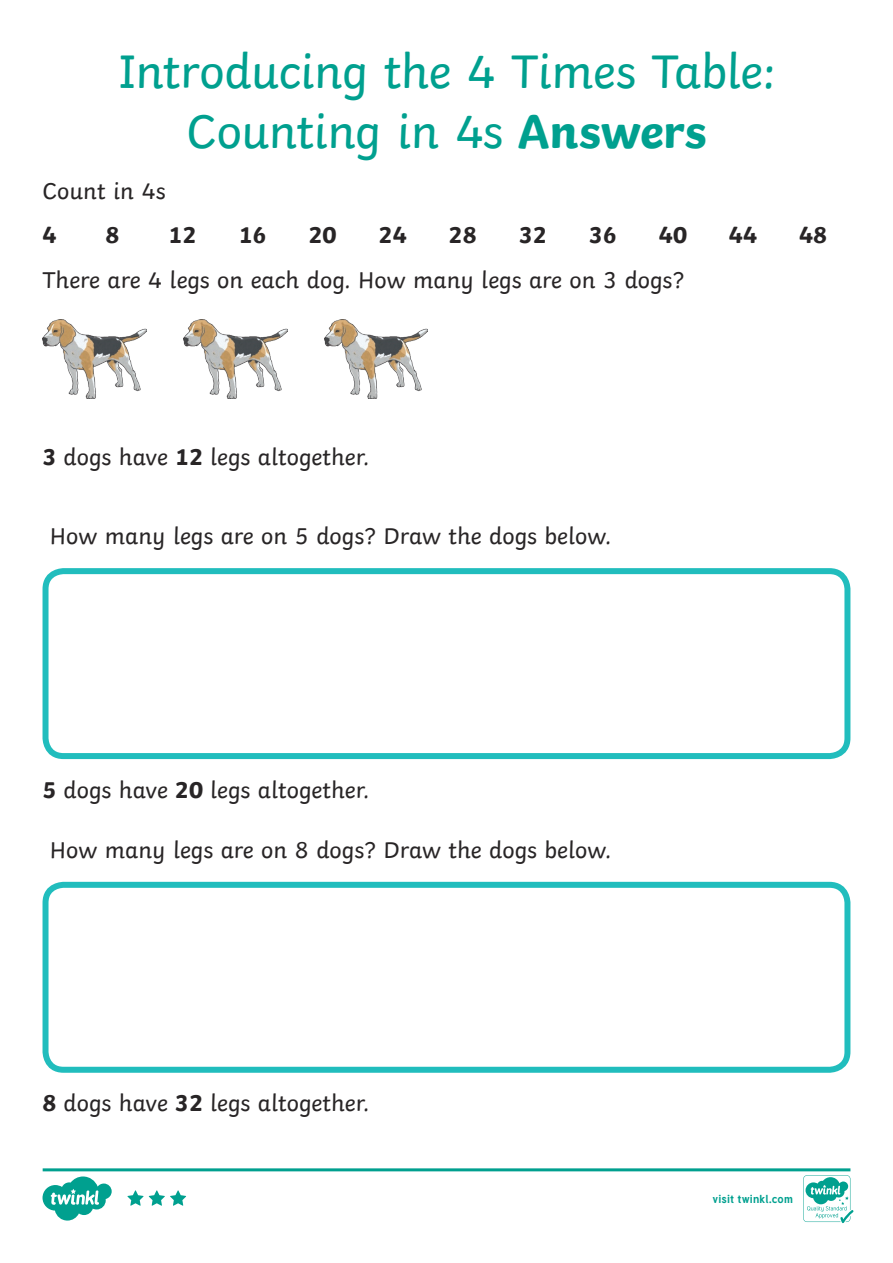
<style>
.page{position:relative;width:893px;height:1263px;background:#fff}
.page>*{position:absolute;margin:0;border:0;box-sizing:border-box;transform-origin:0 0}
.Heading_1{font:49.5px/59.4px "Twinkl";letter-spacing:-.015em;color:#00a08f;text-align:center}
.KS1_Body_Copy{font:24px "Twinkl";color:#282526}
.KS1_Body_Copy-2{font:700 24px "Twinkl";color:#282526}
.t1{font:700 11.4px "Tuffy";letter-spacing:.015em;color:#00a08f}
.s1{font-weight:700}
</style>
<div class="page">
<img style="left:43px;top:320px;width:103px;height:79px">
<img style="left:183px;top:320px;width:104px;height:79px">
<img style="left:324px;top:320px;width:104px;height:79px">
<div style="left:43px;top:568px;width:807px;height:191px;border:6px solid #21bdbd;border-radius:18px"></div>
<div style="left:43px;top:882px;width:807px;height:191px;border:6px solid #21bdbd;border-radius:18px"></div>
<svg style="left:43px;top:1168px;width:810px;height:55px"></svg>
<p class="Heading_1" style="left:118px;top:37px;width:659px">Introducing the 4 Times Table:<br>Counting in 4s <span class="s1">Answers</span></p>
<p class="KS1_Body_Copy" style="left:43px;top:173px;width:125px">Count in 4s</p>
<p class="KS1_Body_Copy-2" style="left:43px;top:215px;width:16px">4</p>
<p class="KS1_Body_Copy-2" style="left:105px;top:215px;width:16px">8</p>
<p class="KS1_Body_Copy-2" style="left:168px;top:215px;width:30px">12</p>
<p class="KS1_Body_Copy-2" style="left:238px;top:215px;width:30px">16</p>
<p class="KS1_Body_Copy-2" style="left:308px;top:215px;width:30px">20</p>
<p class="KS1_Body_Copy-2" style="left:379px;top:215px;width:30px">24</p>
<p class="KS1_Body_Copy-2" style="left:449px;top:215px;width:30px">28</p>
<p class="KS1_Body_Copy-2" style="left:519px;top:215px;width:30px">32</p>
<p class="KS1_Body_Copy-2" style="left:589px;top:215px;width:30px">36</p>
<p class="KS1_Body_Copy-2" style="left:659px;top:215px;width:30px">40</p>
<p class="KS1_Body_Copy-2" style="left:729px;top:215px;width:30px">44</p>
<p class="KS1_Body_Copy-2" style="left:799px;top:215px;width:30px">48</p>
<p class="KS1_Body_Copy" style="left:43px;top:261px;width:643px">There are 4 legs on each dog. How many legs are on 3 dogs?</p>
<p class="KS1_Body_Copy" style="left:43px;top:438px;width:328px"><span class="s1">3</span> dogs have <span class="s1">12</span> legs altogether.</p>
<p class="KS1_Body_Copy" style="left:50px;top:518px;width:563px">How many legs are on 5 dogs? Draw the dogs below.</p>
<p class="KS1_Body_Copy" style="left:43px;top:771px;width:328px"><span class="s1">5</span> dogs have <span class="s1">20</span> legs altogether.</p>
<p class="KS1_Body_Copy" style="left:50px;top:831px;width:563px">How many legs are on 8 dogs? Draw the dogs below.</p>
<p class="KS1_Body_Copy" style="left:43px;top:1085px;width:328px"><span class="s1">8</span> dogs have <span class="s1">32</span> legs altogether.</p>
<p class="t1" style="left:712px;top:1190px;width:82px">visit twinkl.com</p>
</div>
